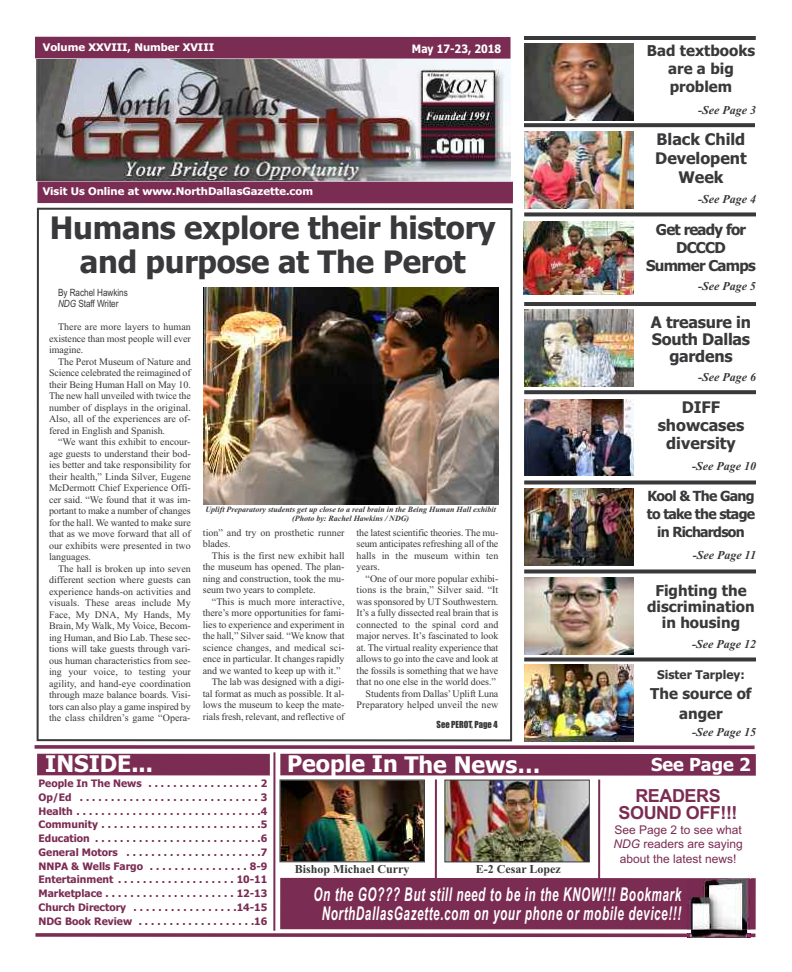
<style>
.page{position:relative;width:792px;height:972px;background:#fff}
.page>*{position:absolute;margin:0;border:0;box-sizing:border-box;transform-origin:0 0}
.t1{font:700 31px/34.2px "Tahoma";letter-spacing:-.01em;color:#39383a;text-align:center}
.t2{font:700 23px "Tahoma";color:#fff}
.t3{font:italic 700 19px/19.5px "Arial";letter-spacing:.05em;color:#fff;text-align:center;scale:.62 1}
.t4{font:700 18px/17px "Arial";letter-spacing:-.025em;color:#7b2c53;text-align:center}
.t5{font:700 18px "Tahoma";color:#fff}
.t6{font:700 16px/19px "Tahoma";color:#39383a;text-align:center}
.t7{font:700 15px/16px "Tahoma";color:#39383a;text-align:center}
.t8{font:700 15px/18px "Tahoma";letter-spacing:-.05em;color:#39383a;text-align:center}
.t9{font:700 14px/18px "Tahoma";letter-spacing:-.05em;color:#39383a;text-align:center}
.t10{font:italic 700 12px "Times New Roman";color:#39383a}
.t11{font:12px/14.8px "Arial";color:#7b2c53;text-align:center}
.t12{font:700 12px "Times New Roman";color:#39383a}
.t13{font:700 12px "Tahoma";color:#39383a}
.t14{font:700 11.6px "Tahoma";color:#fff;scale:.9 1}
.t15{font:700 10.5px "Tahoma";color:#fff;scale:1.07 1}
.t16{font:700 10.3px/13.8px "Tahoma";color:#7b2c53;text-align:justify}
.t17{font:10px/11.5px "Times New Roman";letter-spacing:-.005em;color:#39383a;text-align:justify}
.t18{font:10px/11.5px "Arial Narrow";letter-spacing:-.005em;color:#39383a}
.t19{font:9px "Impact";color:#39383a;scale:.95 1}
.t20{font:italic 700 8px/9.6px "Times New Roman";color:#39383a;text-align:center}
.s1{font-style:italic}
</style>
<div class="page">
<svg style="left:36px;top:207px;width:477px;height:535px"></svg>
<img style="left:203px;top:287px;width:295px;height:217px">
<div style="left:280px;top:878px;width:476px;height:51px;background:#7b2c53"></div>
<div style="left:280px;top:754px;width:476px;height:22px;background:#7b2c53"></div>
<div style="left:37px;top:754px;width:233px;height:21px;background:#7b2c53"></div>
<div style="left:37px;top:181px;width:476px;height:22px;background:#7b2c53"></div>
<div style="left:35px;top:37px;width:476px;height:22px;background:#7b2c53"></div>
<hr style="left:273px;top:752px;width:2px;height:179px;background:#7b2c53">
<svg style="left:35px;top:745px;width:720px;height:4px"></svg>
<svg style="left:35px;top:933px;width:720px;height:4px"></svg>
<hr style="left:435px;top:779px;width:2px;height:129px;background:#7b2c53">
<hr style="left:598px;top:780px;width:2px;height:128px;background:#7b2c53">
<img style="left:37px;top:59px;width:474px;height:122px">
<hr style="left:524px;top:36px;width:232px;height:4px;background:#39383a">
<svg style="left:524px;top:123px;width:231px;height:4px"></svg>
<svg style="left:524px;top:212px;width:232px;height:4px"></svg>
<hr style="left:524px;top:302px;width:232px;height:4px;background:#39383a">
<img style="left:446px;top:782px;width:142px;height:78px">
<div style="left:444px;top:780px;width:146px;height:82px;border:1px solid #39383a"></div>
<img style="left:281px;top:781px;width:142px;height:79px">
<div style="left:279px;top:779px;width:146px;height:83px;border:1px solid #39383a"></div>
<img style="left:687px;top:878px;width:63px;height:60px">
<img style="left:524px;top:131px;width:109px;height:77px">
<img style="left:525px;top:309px;width:108px;height:77px">
<svg style="left:524px;top:390px;width:232px;height:4px"></svg>
<img style="left:524px;top:399px;width:110px;height:76px">
<svg style="left:524px;top:480px;width:232px;height:4px"></svg>
<img style="left:524px;top:488px;width:110px;height:77px">
<svg style="left:524px;top:569px;width:232px;height:4px"></svg>
<img style="left:524px;top:577px;width:110px;height:77px">
<svg style="left:524px;top:657px;width:232px;height:4px"></svg>
<img style="left:524px;top:664px;width:110px;height:77px">
<img style="left:524px;top:221px;width:110px;height:74px">
<img style="left:524px;top:44px;width:110px;height:77px">
<p class="t15" style="left:43px;top:41px;width:162px">Volume XXVIII, Number XVIII</p>
<p class="t15" style="left:43px;top:185px;width:254px">Visit Us Online at www.NorthDallasGazette.com</p>
<p class="t14" style="left:412px;top:42px;width:101px">May 17-23, 2018</p>
<h1 class="t1" style="left:50px;top:211px;width:447px">Humans explore their history and purpose at The Perot</h1>
<p class="t18" style="left:58px;top:286px;width:71px">By Rachel Hawkins<br><span class="s1">NDG</span> Staff Writer</p>
<p class="t17" style="left:49px;top:321px;width:143px;text-indent:9px">There are more layers to human existence than most people will ever imagine.</p>
<p class="t17" style="left:49px;top:355px;width:143px;text-indent:9px">The Perot Museum of Nature and Science celebrated the reimagined of their Being Human Hall on May 10.<br>The new hall unveiled with twice the number of displays in the original.<br>Also, all of the experiences are of&shy;fered in English and Spanish.</p>
<p class="t17" style="left:49px;top:436px;width:143px;text-indent:9px">“We want this exhibit to encour&shy;age guests to understand their bod&shy;ies better and take responsibility for their health,” Linda Silver, Eugene McDermott Chief Experience Offi&shy;cer said. “We found that it was im&shy;portant to make a number of changes for the hall. We wanted to make sure that as we move forward that all of our exhibits were presented in two languages.</p>
<p class="t17" style="left:49px;top:562px;width:143px;text-indent:9px">The hall is broken up into seven different section where guests can experience hands-on activities and visuals. These areas include My Face, My DNA, My Hands, My Brain, My Walk, My Voice, Becom&shy;ing Human, and Bio Lab. These sec&shy;tions will take guests through vari&shy;ous human characteristics from see&shy;ing your voice, to testing your agility, and hand-eye coordination through maze balance boards. Visi&shy;tors can also play a game inspired by the class children’s game “Opera-</p>
<h2 class="t2" style="left:45px;top:751px;width:109px">INSIDE...</h2>
<p class="t20" style="left:206px;top:504px;width:292px">Uplift Preparatory students get up close to a real brain in the Being Human Hall exhibit (Photo by: Rachel Hawkins / NDG)</p>
<p class="t17" style="left:203px;top:527px;width:143px">tion” and try on prosthetic runner blades.</p>
<p class="t17" style="left:203px;top:550px;width:143px;text-indent:9px">This is the first new exhibit hall the museum has opened. The plan&shy;ning and construction, took the mu&shy;seum two years to complete.</p>
<p class="t17" style="left:212px;top:596px;width:134px">“This is much more interactive,</p>
<p class="t17" style="left:203px;top:607px;width:143px">there’s more opportunities for fami-</p>
<p class="t17" style="left:203px;top:619px;width:143px">lies to experience and experiment in</p>
<p class="t17" style="left:203px;top:630px;width:143px">the hall,” Silver said. “We know that</p>
<p class="t17" style="left:203px;top:642px;width:143px">science changes, and medical sci-</p>
<p class="t17" style="left:203px;top:653px;width:143px">ence in particular. It changes rapidly</p>
<p class="t17" style="left:203px;top:665px;width:139px">and we wanted to keep up with it.”</p>
<p class="t17" style="left:212px;top:676px;width:134px">The lab was designed with a digi-</p>
<p class="t17" style="left:203px;top:688px;width:143px">tal format as much as possible. It al-</p>
<p class="t17" style="left:203px;top:699px;width:143px">lows the museum to keep the mate-</p>
<p class="t17" style="left:203px;top:711px;width:143px">rials fresh, relevant, and reflective of</p>
<p class="t17" style="left:357px;top:527px;width:143px">the latest scientific theories. The mu&shy;seum anticipates refreshing all of the halls in the museum within ten years.</p>
<p class="t17" style="left:357px;top:573px;width:143px;text-align:right">“One of our more popular exhibi&shy;tions is the brain,” Silver said. “It was sponsored by UT Southwestern.<br>It’s a fully dissected real brain that is connected to the spinal cord and major nerves. It’s fascinated to look at. The virtual reality experience that allows to go into the cave and look at the fossils is something that we have that no one else in the world does.” Students from Dallas’Uplift Luna Preparatory helped unveil the new</p>
<p class="t19" style="left:437px;top:719px;width:66px">See PEROT, Page 4</p>
<h2 class="t2" style="left:287px;top:751px;width:255px">People In The News…</h2>
<h3 class="t7" style="left:647px;top:42px;width:110px;line-height:18px">Bad textbooks are a big problem</h3>
<p class="t10" style="left:698px;top:103px;width:59px">-See Page 3</p>
<h3 class="t6" style="left:655px;top:130px;width:93px">Black Child<br>Developent<br>Week</h3>
<p class="t10" style="left:698px;top:192px;width:59px">-See Page 4</p>
<h3 class="t8" style="left:646px;top:220px;width:111px">Get ready for<br>DCCCD<br>Summer Camps</h3>
<p class="t10" style="left:698px;top:279px;width:59px">-See Page 5</p>
<h3 class="t6" style="left:651px;top:314px;width:102px;line-height:17px">A treasure in<br>South Dallas gardens</h3>
<p class="t10" style="left:698px;top:370px;width:59px">-See Page 6</p>
<h3 class="t6" style="left:658px;top:399px;width:88px;line-height:18px">DIFF showcases diversity</h3>
<h3 class="t9" style="left:647px;top:487px;width:110px">Kool &amp; The Gang to take the stage in Richardson</h3>
<p class="t10" style="left:692px;top:459px;width:65px">-See Page 10</p>
<p class="t10" style="left:693px;top:547px;width:65px">-See Page 11</p>
<h3 class="t7" style="left:647px;top:583px;width:109px">Fighting the discrimination in housing</h3>
<p class="t13" style="left:657px;top:668px;width:89px">Sister Tarpley:</p>
<h3 class="t7" style="left:650px;top:684px;width:103px;line-height:20px">The source of anger</h3>
<p class="t10" style="left:692px;top:636px;width:65px">-See Page 12</p>
<p class="t10" style="left:692px;top:725px;width:65px">-See Page 15</p>
<h3 class="t5" style="left:651px;top:754px;width:101px">See Page 2</h3>
<p class="t16" style="left:39px;top:777px;width:230px">People In The News . . . . . . . . . . . . . . . . . . 2<br>Op/Ed . . . . . . . . . . . . . . . . . . . . . . . . . . . . . 3<br>Health . . . . . . . . . . . . . . . . . . . . . . . . . . . . . .4<br>Community . . . . . . . . . . . . . . . . . . . . . . . . . .5<br>Education . . . . . . . . . . . . . . . . . . . . . . . . . . .6<br>General Motors . . . . . . . . . . . . . . . . . . . . . .7<br>NNPA &amp; Wells Fargo . . . . . . . . . . . . . . . . 8-9<br>Entertainment . . . . . . . . . . . . . . . . . . . 10-11<br>Marketplace . . . . . . . . . . . . . . . . . . . . . 12-13<br>Church Directory . . . . . . . . . . . . . . . . .14-15<br>NDG Book Review . . . . . . . . . . . . . . . . . . .16</p>
<p class="t12" style="left:295px;top:862px;width:116px">Bishop Michael Curry</p>
<p class="t12" style="left:476px;top:862px;width:87px">E-2 Cesar Lopez</p>
<h3 class="t4" style="left:619px;top:787px;width:121px">READERS<br>SOUND OFF!!!</h3>
<p class="t11" style="left:613px;top:822px;width:131px">See Page 2 to see what<br><span class="s1">NDG</span> readers are saying about the latest news!</p>
<h3 class="t3" style="left:313px;top:884px;width:595px">On the GO??? But still need to be in the KNOW!!! Bookmark<br>NorthDallasGazette.com on your phone or mobile device!!!</h3>
</div>
